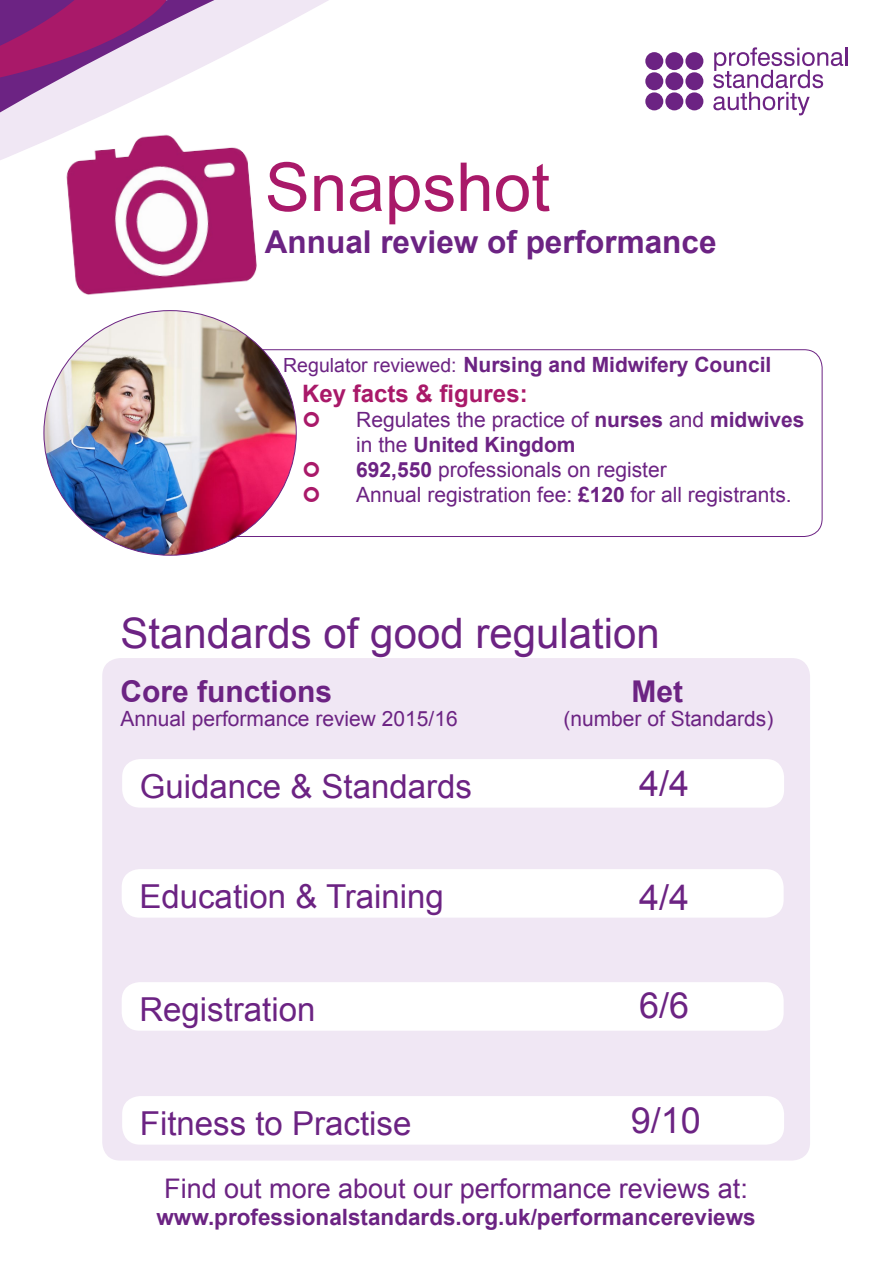
<style>
.page{position:relative;width:893px;height:1263px;background:#fff}
.page>*{position:absolute;margin:0;border:0;box-sizing:border-box;transform-origin:0 0}
.t1{font:67.5px "Arial";color:#a91969}
.t2{font:42px "Arial";color:#6c2383}
.t3{font:36px "Arial";color:#6c2383}
.t4{font:33px "Arial";color:#6c2383}
.t5{font:700 31.5px "Arial";color:#6c2383}
.t6{font:700 30px "Arial";color:#6c2383}
.t7{font:27px "Arial";color:#6c2383}
.t8{font:700 24px "Arial";color:#a91969}
.t9{font:700 22.5px "Arial";color:#6c2383}
.t10{font:21px "Arial";color:#6c2383}
.t11{font:700 21px "Arial";color:#6c2383}
.s1{font-weight:400;font-size:19.5px}
.s2{font-weight:700}
.s3{font-weight:400}
</style>
<div class="page">
<img style="left:69px;top:205px;width:188px;height:90px">
<div style="left:102px;top:658px;width:708px;height:502px;background:#f0e7f4;border-radius:18px"></div>
<div style="left:122px;top:759px;width:662px;height:49px;background:#fff;border-radius:18px"></div>
<div style="left:122px;top:869px;width:662px;height:49px;background:#fff;border-radius:18px"></div>
<div style="left:122px;top:982px;width:662px;height:49px;background:#fff;border-radius:18px"></div>
<div style="left:122px;top:1096px;width:662px;height:48px;background:#fff;border-radius:18px"></div>
<svg style="left:0;top:0;width:329px;height:205px"></svg>
<svg style="left:713px;top:47px;width:134px;height:68px"></svg>
<div style="left:645px;top:52px;width:18px;height:18px;background:#6c2383;border-radius:50%"></div>
<div style="left:665px;top:52px;width:18px;height:18px;background:#6c2383;border-radius:50%"></div>
<div style="left:685px;top:52px;width:18px;height:18px;background:#6c2383;border-radius:50%"></div>
<div style="left:645px;top:72px;width:18px;height:18px;background:#6c2383;border-radius:50%"></div>
<div style="left:665px;top:72px;width:18px;height:18px;background:#6c2383;border-radius:50%"></div>
<div style="left:685px;top:72px;width:18px;height:18px;background:#6c2383;border-radius:50%"></div>
<div style="left:645px;top:92px;width:18px;height:18px;background:#6c2383;border-radius:50%"></div>
<div style="left:665px;top:92px;width:18px;height:18px;background:#6c2383;border-radius:50%"></div>
<div style="left:685px;top:92px;width:18px;height:18px;background:#6c2383;border-radius:50%"></div>
<img style="left:44px;top:311px;width:252px;height:244px">
<p class="t1" style="left:265px;top:143px;width:287px">Snapshot</p>
<p class="t5" style="left:265px;top:221px;width:453px">Annual review of performance</p>
<p class="t11" style="left:283px;top:350px;width:490px"><span class="s1">Regulator reviewed:</span> Nursing and Midwifery Council</p>
<p class="t8" style="left:302px;top:377px;width:227px">Key facts &amp; figures:</p>
<p class="t10" style="left:356px;top:406px;width:450px">Regulates the practice of <span class="s2">nurses</span> and <span class="s2">midwives</span></p>
<p class="t11" style="left:356px;top:430px;width:221px"><span class="s3">in the</span> United Kingdom</p>
<p class="t10" style="left:356px;top:456px;width:312px"><span class="s2">692,550</span> professionals on register</p>
<p class="t10" style="left:356px;top:481px;width:437px">Annual registration fee: <span class="s2">£120</span> for all registrants.</p>
<p class="t2" style="left:120px;top:606px;width:541px">Standards of good regulation</p>
<p class="t6" style="left:120px;top:672px;width:213px">Core functions</p>
<p class="t6" style="left:631px;top:672px;width:53px">Met</p>
<p class="t10" style="left:120px;top:705px;width:339px">Annual performance review 2015/16</p>
<p class="t10" style="left:563px;top:705px;width:212px">(number of Standards)</p>
<p class="t4" style="left:140px;top:765px;width:334px">Guidance &amp; Standards</p>
<p class="t3" style="left:639px;top:760px;width:52px">4/4</p>
<p class="t4" style="left:139px;top:875px;width:306px">Education &amp; Training</p>
<p class="t3" style="left:639px;top:873px;width:52px">4/4</p>
<p class="t4" style="left:139px;top:988px;width:178px">Registration</p>
<p class="t3" style="left:639px;top:982px;width:52px">6/6</p>
<p class="t4" style="left:140px;top:1102px;width:273px">Fitness to Practise</p>
<p class="t3" style="left:631px;top:1097px;width:72px">9/10</p>
<p class="t7" style="left:164px;top:1171px;width:585px">Find out more about our performance reviews at:</p>
<p class="t9" style="left:156px;top:1202px;width:601px">www.professionalstandards.org.uk/performancereviews</p>
</div>
